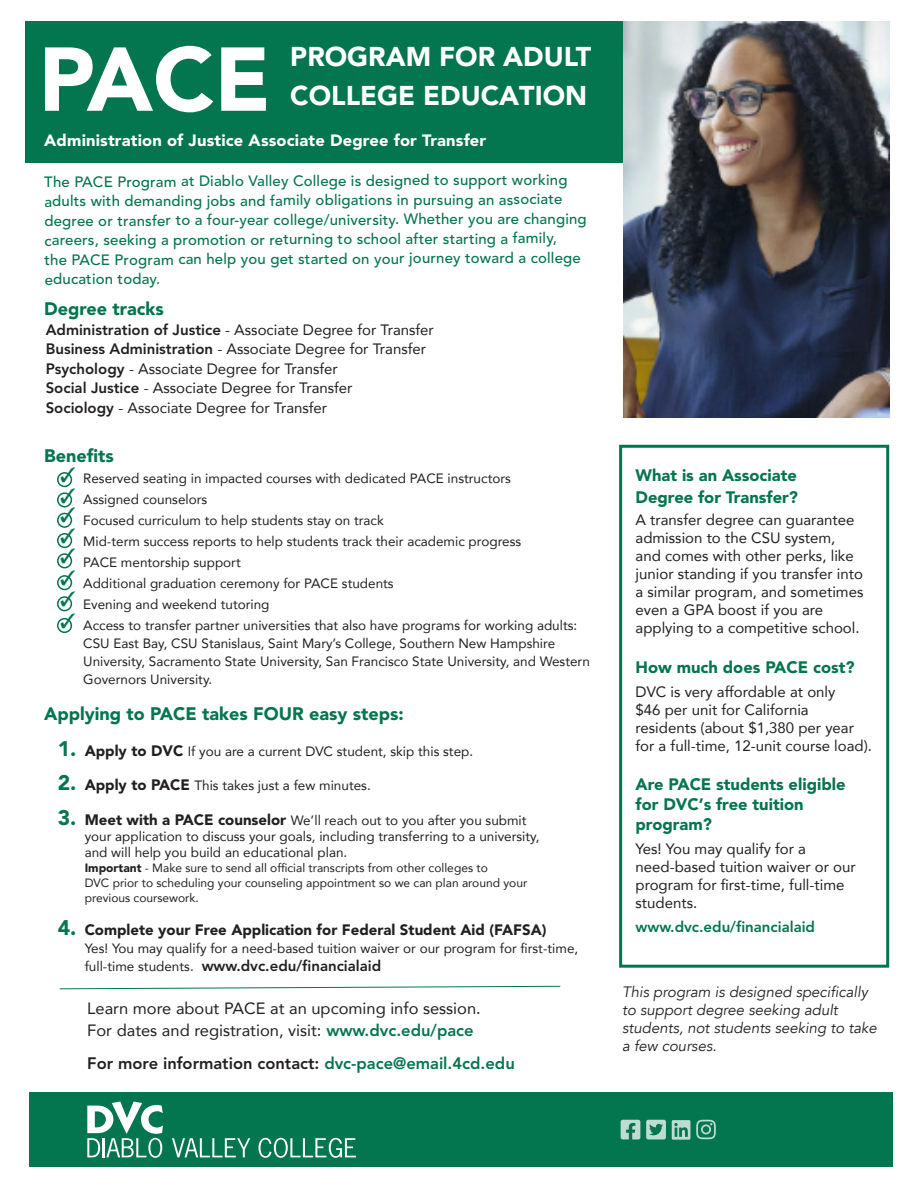
<style>
.page{position:relative;width:918px;height:1188px;background:#fff}
.page>*{position:absolute;margin:0;border:0;box-sizing:border-box;transform-origin:0 0}
.t1{font:900 89.4px "Avenir";color:#fff}
.t2{font:900 27px "Avenir";color:#fff}
.t3{font:900 18px "Avenir";color:#03754f}
.t4{font:900 16.5px/19.8px "Avenir";color:#03754f}
.t5{font:800 16.5px "Avenir";color:#231f20}
.t6{font:16.35px "Avenir";color:#231f20}
.t7{font:900 16.35px "Avenir";letter-spacing:.01em;color:#fff}
.t8{font:15px/18px "Avenir";color:#231f20}
.t9{font:italic 15px "Avenir";color:#231f20}
.t10{font:900 15px "Avenir";color:#231f20}
.t11{font:800 15px "Avenir";color:#231f20}
.t12{font:800 15px "Avenir";color:#03754f}
.t13{font:500 14.85px/19.6px "Avenir";letter-spacing:.005em;color:#03754f}
.t14{font:13.5px/18px "Avenir";color:#231f20}
.t15{font:12px "Avenir";color:#231f20}
.s1{font-weight:800}
.s2{font-weight:900;font-size:21px;color:#03754f}
.s3{font-weight:900;font-size:15px}
.s4{font-weight:900}
.s5{font-size:21px;color:#03754f}
.s6{font-weight:400;font-size:13.5px}
.s7{font-weight:800;color:#03754f}
.s8{color:#03754f}
</style>
<div class="page">
<div style="left:29px;top:1093px;width:864px;height:74px;background:#03754f"></div>
<div style="left:25px;top:21px;width:864px;height:142px;background:#03754f"></div>
<img style="left:624px;top:21px;width:265px;height:396px">
<svg style="left:87px;top:1102px;width:76px;height:56px"></svg>
<svg style="left:172px;top:1138px;width:78px;height:19px"></svg>
<svg style="left:259px;top:1138px;width:97px;height:20px"></svg>
<svg style="left:621px;top:1120px;width:19px;height:19px"></svg>
<svg style="left:696px;top:1120px;width:20px;height:19px"></svg>
<svg style="left:672px;top:1120px;width:18px;height:20px"></svg>
<svg style="left:646px;top:1120px;width:20px;height:19px"></svg>
<div style="left:619px;top:445px;width:270px;height:523px;border:3px solid #03754f"></div>
<div style="left:57px;top:472px;width:15px;height:15px;border:2px solid #03754f;border-radius:50%"></div>
<div style="left:57px;top:492px;width:15px;height:16px;border:2px solid #03754f;border-radius:50%"></div>
<div style="left:57px;top:513px;width:15px;height:15px;border:2px solid #03754f;border-radius:50%"></div>
<div style="left:57px;top:533px;width:15px;height:15px;border:2px solid #03754f;border-radius:50%"></div>
<div style="left:57px;top:553px;width:15px;height:15px;border:2px solid #03754f;border-radius:50%"></div>
<div style="left:57px;top:575px;width:15px;height:15px;border:2px solid #03754f;border-radius:50%"></div>
<div style="left:57px;top:596px;width:15px;height:15px;border:2px solid #03754f;border-radius:50%"></div>
<svg style="left:59px;top:985px;width:502px;height:5px"></svg>
<div style="left:57px;top:618px;width:15px;height:15px;border:2px solid #03754f;border-radius:50%"></div>
<svg style="left:61px;top:472px;width:12px;height:50px"></svg>
<svg style="left:61px;top:533px;width:12px;height:30px"></svg>
<svg style="left:61px;top:575px;width:12px;height:10px"></svg>
<svg style="left:61px;top:596px;width:12px;height:11px"></svg>
<svg style="left:61px;top:618px;width:12px;height:10px"></svg>
<p class="t1" style="left:39px;top:14px;width:234px">PACE</p>
<p class="t2" style="left:290px;top:37px;width:302px">PROGRAM FOR ADULT</p>
<p class="t2" style="left:290px;top:76px;width:298px">COLLEGE EDUCATION</p>
<p class="t7" style="left:44px;top:129px;width:444px">Administration of Justice Associate Degree for Transfer</p>
<p class="t13" style="left:44px;top:171px;width:544px">The PACE Program at Diablo Valley College is designed to support working adults with demanding jobs and family obligations in pursuing an associate degree or transfer to a four-year college/university. Whether you are changing careers, seeking a promotion or returning to school after starting a family,<br>the PACE Program can help you get started on your journey toward a college education today.</p>
<p class="t3" style="left:44px;top:296px;width:121px">Degree tracks</p>
<p class="t8" style="left:46px;top:320px;width:390px"><span class="s1">Administration of Justice</span> - Associate Degree for Transfer</p>
<p class="t8" style="left:46px;top:340px;width:382px"><span class="s1">Business Administration</span> - Associate Degree for Transfer</p>
<p class="t8" style="left:46px;top:359px;width:294px"><span class="s1">Psychology</span> - Associate Degree for Transfer</p>
<p class="t8" style="left:46px;top:379px;width:308px"><span class="s1">Social Justice</span> - Associate Degree for Transfer</p>
<p class="t8" style="left:46px;top:398px;width:283px"><span class="s1">Sociology</span> - Associate Degree for Transfer</p>
<p class="t3" style="left:44px;top:442px;width:71px">Benefits</p>
<p class="t14" style="left:61px;top:469px;width:452px">• Reserved seating in impacted courses with dedicated PACE instructors</p>
<p class="t14" style="left:61px;top:490px;width:148px">• Assigned counselors</p>
<p class="t14" style="left:61px;top:511px;width:325px">• Focused curriculum to help students stay on track</p>
<p class="t14" style="left:61px;top:532px;width:462px">• Mid-term success reports to help students track their academic progress</p>
<p class="t14" style="left:61px;top:553px;width:182px">• PACE mentorship support</p>
<p class="t14" style="left:61px;top:574px;width:334px">• Additional graduation ceremony for PACE students</p>
<p class="t14" style="left:61px;top:595px;width:210px">• Evening and weekend tutoring</p>
<p class="t14" style="left:83px;top:616px;width:496px">Access to transfer partner universities that also have programs for working adults:</p>
<p class="t14" style="left:83px;top:634px;width:508px">CSU East Bay, CSU Stanislaus, Saint Mary’s College, Southern New Hampshire<br>University, Sacramento State University, San Francisco State University, and Western<br>Governors University.</p>
<p class="t3" style="left:44px;top:701px;width:361px">Applying to PACE takes FOUR easy steps:</p>
<p class="t14" style="left:58px;top:742px;width:417px"><span class="s2">1.</span> <span class="s3">Apply to DVC</span> If you are a current DVC student, skip this step.</p>
<p class="t14" style="left:58px;top:776px;width:315px"><span class="s2">2.</span> <span class="s3">Apply to PACE</span> This takes just a few minutes.</p>
<p class="t14" style="left:58px;top:811px;width:470px"><span class="s2">3.</span> <span class="s3">Meet with a PACE counselor</span> We’ll reach out to you after you submit</p>
<p class="t14" style="left:85px;top:827px;width:456px">your application to discuss your goals, including transferring to a university,</p>
<p class="t14" style="left:85px;top:843px;width:264px">and will help you build an educational plan.</p>
<p class="t15" style="left:85px;top:858px;width:405px"><span class="s4">Important</span> - Make sure to send all official transcripts from other colleges to</p>
<p class="t15" style="left:85px;top:873px;width:444px">DVC prior to scheduling your counseling appointment so we can plan around your</p>
<p class="t15" style="left:85px;top:888px;width:116px">previous coursework.</p>
<p class="t10" style="left:58px;top:919px;width:490px"><span class="s5">4.</span> Complete your Free Application for Federal Student Aid (FAFSA)</p>
<p class="t14" style="left:85px;top:939px;width:495px">Yes! You may qualify for a need-based tuition waiver or our program for first-time,</p>
<p class="t11" style="left:85px;top:955px;width:298px"><span class="s6">full-time students.</span> www.dvc.edu/financialaid</p>
<p class="t6" style="left:87px;top:995px;width:395px">Learn more about PACE at an upcoming info session.</p>
<p class="t6" style="left:87px;top:1017px;width:388px">For dates and registration, visit: <span class="s7">www.dvc.edu/pace</span></p>
<p class="t5" style="left:87px;top:1051px;width:429px">For more information contact: <span class="s8">dvc-pace@email.4cd.edu</span></p>
<p class="t4" style="left:636px;top:466px;width:163px">What is an Associate</p>
<p class="t4" style="left:636px;top:488px;width:164px">Degree for Transfer?</p>
<p class="t8" style="left:636px;top:511px;width:221px">A transfer degree can guarantee</p>
<p class="t8" style="left:636px;top:529px;width:229px">admission to the CSU system, and comes with other perks, like junior standing if you transfer into a similar program, and sometimes even a GPA boost if you are applying to a competitive school.</p>
<p class="t4" style="left:636px;top:658px;width:221px">How much does PACE cost?</p>
<p class="t8" style="left:636px;top:682px;width:201px">DVC is very affordable at only</p>
<p class="t8" style="left:636px;top:700px;width:175px">$46 per unit for California</p>
<p class="t8" style="left:636px;top:718px;width:238px">residents (about $1,380 per year for a full-time, 12-unit course load).</p>
<p class="t4" style="left:636px;top:776px;width:211px">Are PACE students eligible</p>
<p class="t4" style="left:636px;top:795px;width:169px">for DVC’s free tuition program?</p>
<p class="t8" style="left:636px;top:839px;width:172px">Yes! You may qualify for a</p>
<p class="t8" style="left:636px;top:857px;width:222px">need-based tuition waiver or our program for first-time, full-time students.</p>
<p class="t12" style="left:636px;top:916px;width:181px">www.dvc.edu/financialaid</p>
<p class="t9" style="left:622px;top:983px;width:247px">This program is designed specifically</p>
<p class="t9" style="left:622px;top:1001px;width:217px">to support degree seeking adult</p>
<p class="t9" style="left:622px;top:1019px;width:256px">students, not students seeking to take</p>
<p class="t9" style="left:622px;top:1037px;width:96px">a few courses.</p>
</div>
